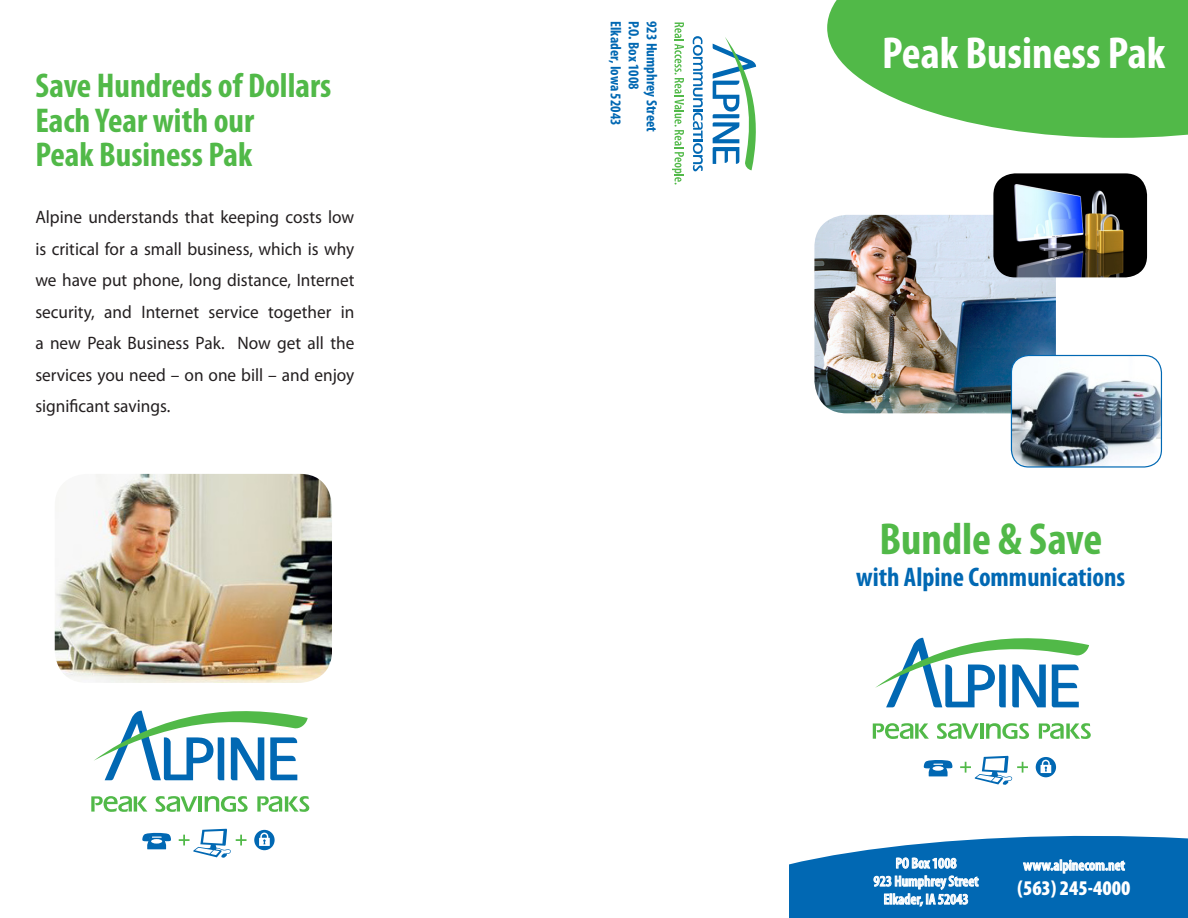
<style>
.page{position:relative;width:1188px;height:918px;background:#fff}
.page>*{position:absolute;margin:0;border:0;box-sizing:border-box;transform-origin:0 0}
.t1{font:700 condensed 45px "Myriad Pro";color:#fff}
.t2{font:700 condensed 45px "Myriad Pro";color:#51b948}
.t3{font:700 condensed 34.5px "Myriad Pro";color:#51b948}
.t4{font:700 condensed 27px "Myriad Pro";color:#0168b3}
.t5{font:900 condensed 21px "Myriad Pro";color:#fff}
.t6{font:18px/31.5px "Myriad Pro";color:#231f20;text-align:justify;scale:.96 1}
.t7{font:600 condensed 15px/18px "Myriad Pro";color:#fff;text-align:center}
.t8{font:700 condensed 15px "Myriad Pro";color:#0168b3}
</style>
<div class="page">
<svg style="left:693px;top:36px;width:10px;height:135px"></svg>
<svg style="left:672px;top:22px;width:12px;height:162px"></svg>
<svg style="left:713px;top:37px;width:43px;height:133px"></svg>
<svg style="left:789px;top:835px;width:399px;height:83px;background:#1d79bb"></svg>
<svg style="left:896px;top:858px;width:60px;height:10px"></svg>
<svg style="left:874px;top:876px;width:104px;height:30px;background:#5b9dcd"></svg>
<svg style="left:1023px;top:860px;width:102px;height:13px"></svg>
<svg style="left:827px;top:0;width:361px;height:138px;background:#69c262"></svg>
<svg style="left:875px;top:638px;width:214px;height:69px"></svg>
<svg style="left:873px;top:723px;width:56px;height:16px"></svg>
<svg style="left:937px;top:723px;width:42px;height:16px"></svg>
<hr style="left:980px;top:723px;width:3px;height:16px;background:#51b948">
<svg style="left:986px;top:723px;width:43px;height:16px"></svg>
<svg style="left:1039px;top:723px;width:52px;height:16px"></svg>
<svg style="left:1036px;top:757px;width:20px;height:20px"></svg>
<svg style="left:1041px;top:760px;width:10px;height:13px"></svg>
<svg style="left:924px;top:760px;width:28px;height:16px"></svg>
<svg style="left:960px;top:756px;width:68px;height:29px"></svg>
<img style="left:814px;top:215px;width:242px;height:198px">
<img style="left:1011px;top:355px;width:150px;height:111px">
<div style="left:1011px;top:355px;width:151px;height:113px;border:1px solid #0168b3;border-radius:17px"></div>
<img style="left:55px;top:474px;width:277px;height:209px">
<svg style="left:94px;top:711px;width:214px;height:69px"></svg>
<svg style="left:91px;top:796px;width:56px;height:16px"></svg>
<svg style="left:155px;top:796px;width:42px;height:16px"></svg>
<hr style="left:198px;top:796px;width:4px;height:16px;background:#51b948">
<svg style="left:205px;top:796px;width:43px;height:16px"></svg>
<svg style="left:257px;top:796px;width:52px;height:16px"></svg>
<div style="left:254px;top:830px;width:21px;height:20px;background:#0168b3;border-radius:50%"></div>
<svg style="left:259px;top:833px;width:11px;height:13px"></svg>
<svg style="left:142px;top:832px;width:29px;height:17px"></svg>
<svg style="left:179px;top:829px;width:68px;height:29px"></svg>
<img style="left:993px;top:173px;width:154px;height:104px">
<p class="t3" style="left:35px;top:64px;width:298px">Save Hundreds of Dollars</p>
<p class="t3" style="left:35px;top:99px;width:220px">Each Year with our</p>
<p class="t3" style="left:35px;top:133px;width:219px">Peak Business Pak</p>
<p class="t6" style="left:35px;top:201px;width:334px">Alpine understands that keeping costs low is critical for a small business, which is why we have put phone, long distance, Internet security, and Internet service together in a new Peak Business Pak. Now get all the services you need – on one bill – and enjoy significant savings.</p>
<p class="t8" style="left:625px;top:21px;width:106px;rotate:90deg">Elkader, Iowa 52043</p>
<p class="t8" style="left:643px;top:21px;width:70px;rotate:90deg">P.O. Box 1008</p>
<p class="t8" style="left:661px;top:21px;width:112px;rotate:90deg">923 Humphrey Street</p>
<p class="t1" style="left:882px;top:25px;width:285px">Peak Business Pak</p>
<p class="t2" style="left:879px;top:511px;width:224px">Bundle &amp; Save</p>
<p class="t4" style="left:856px;top:561px;width:271px">with Alpine Communications</p>
<p class="t7" style="left:874px;top:854px;width:106px">PO Box 1008<br>923 Humphrey Street<br>Elkader, IA 52043</p>
<p class="t7" style="left:1023px;top:857px;width:103px">www.alpinecom.net</p>
<p class="t5" style="left:1018px;top:877px;width:114px">(563) 245-4000</p>
</div>
